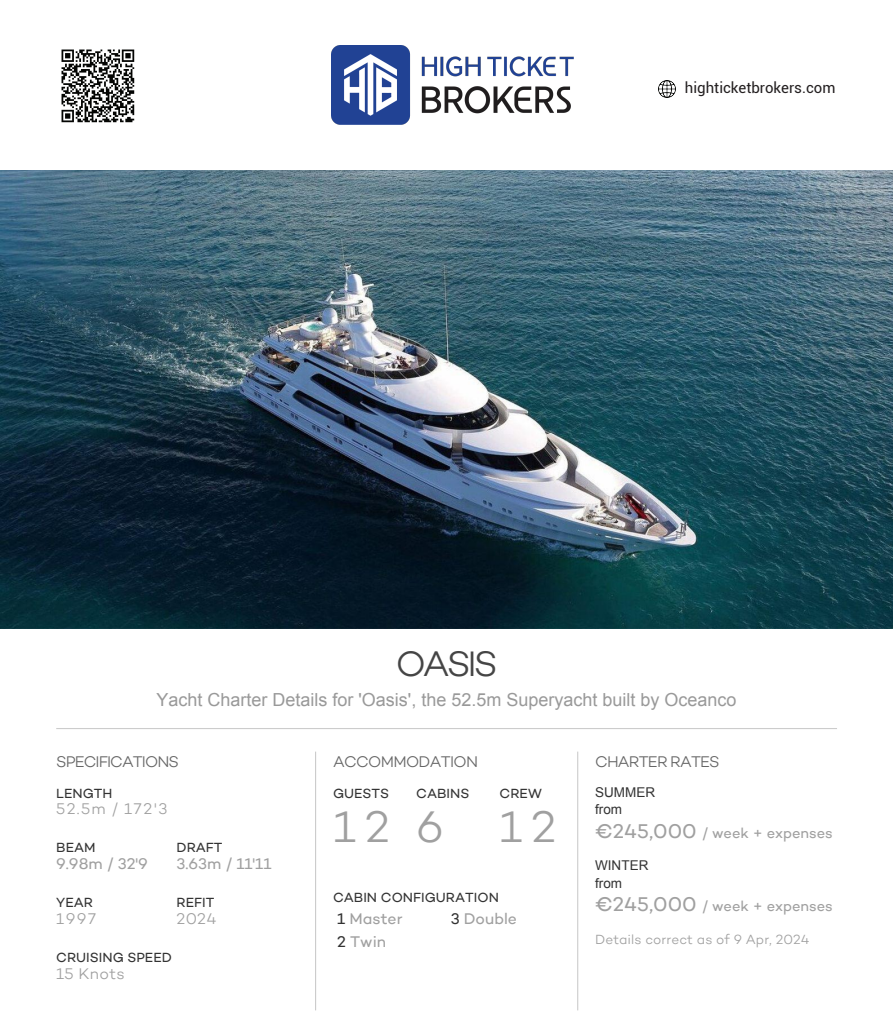
<style>
.page{position:relative;width:893px;height:1032px;background:#fff}
.page>*{position:absolute;margin:0;border:0;box-sizing:border-box;transform-origin:0 0}
.t1{font:300 45px "Campton";color:#a0a0a0}
.t2{font:300 36px "Campton";letter-spacing:-.085em;color:#454545}
.t3{font:18px "Arial";color:#999}
.t4{font:15.75px "Campton";color:#a0a0a0}
.t5{font:300 15.75px "Campton";letter-spacing:-.05em;color:#666}
.t6{font:300 15.75px "Campton";letter-spacing:.02em;color:#a0a0a0}
.t7{font:15px "Roboto";color:#231f20}
.t8{font:14.7px "Campton";color:#a0a0a0}
.t9{font:13.5px "Campton";color:#333}
.t10{font:300 13.5px "Campton";letter-spacing:.005em;color:#a0a0a0}
.t11{font:13.5px/17.1px "Arial";color:#333}
.s1{color:#333}
.s2{font-size:20.25px}
</style>
<div class="page">
<img style="left:0;top:170px;width:893px;height:459px">
<svg style="left:56px;top:728px;width:781px;height:1px"></svg>
<svg style="left:315px;top:751px;width:1px;height:259px"></svg>
<svg style="left:577px;top:751px;width:1px;height:259px"></svg>
<img style="left:331px;top:45px;width:242px;height:79px">
<img style="left:659px;top:80px;width:17px;height:18px">
<img style="left:61px;top:49px;width:74px;height:74px">
<p class="t7" style="left:685px;top:78px;width:152px">highticketbrokers.com</p>
<h2 class="t2" style="left:396px;top:641px;width:103px">OASIS</h2>
<h3 class="t3" style="left:157px;top:688px;width:582px">Yacht Charter Details for 'Oasis', the 52.5m Superyacht built by Oceanco</h3>
<p class="t5" style="left:56px;top:751px;width:124px">SPECIFICATIONS</p>
<p class="t9" style="left:56px;top:784px;width:58px">LENGTH</p>
<p class="t6" style="left:56px;top:799px;width:113px">52.5m / 172'3</p>
<p class="t9" style="left:56px;top:839px;width:41px">BEAM</p>
<p class="t9" style="left:177px;top:839px;width:47px">DRAFT</p>
<p class="t4" style="left:56px;top:854px;width:93px">9.98m / 32'9</p>
<p class="t4" style="left:177px;top:854px;width:96px">3.63m / 11'11</p>
<p class="t9" style="left:56px;top:894px;width:38px">YEAR</p>
<p class="t9" style="left:177px;top:894px;width:39px">REFIT</p>
<p class="t6" style="left:56px;top:909px;width:41px">1997</p>
<p class="t6" style="left:177px;top:909px;width:41px">2024</p>
<p class="t9" style="left:56px;top:949px;width:117px">CRUISING SPEED</p>
<p class="t6" style="left:56px;top:964px;width:70px">15 Knots</p>
<p class="t5" style="left:333px;top:751px;width:147px">ACCOMMODATION</p>
<p class="t9" style="left:333px;top:784px;width:58px">GUESTS</p>
<p class="t9" style="left:416px;top:784px;width:55px">CABINS</p>
<p class="t9" style="left:500px;top:784px;width:44px">CREW</p>
<h1 class="t1" style="left:333px;top:799px;width:225px">12 6 12</h1>
<p class="t9" style="left:333px;top:889px;width:167px">CABIN CONFIGURATION</p>
<p class="t4" style="left:337px;top:909px;width:67px"><span class="s1">1</span> Master</p>
<p class="t4" style="left:451px;top:909px;width:68px"><span class="s1">3</span> Double</p>
<p class="t4" style="left:337px;top:932px;width:50px"><span class="s1">2</span> Twin</p>
<p class="t5" style="left:595px;top:751px;width:126px">CHARTER RATES</p>
<p class="t11" style="left:595px;top:784px;width:61px">SUMMER from</p>
<p class="t8" style="left:595px;top:824px;width:239px"><span class="s2">€245,000</span> / week + expenses</p>
<p class="t11" style="left:595px;top:857px;width:55px">WINTER from</p>
<p class="t8" style="left:595px;top:897px;width:239px"><span class="s2">€245,000</span> / week + expenses</p>
<p class="t10" style="left:595px;top:931px;width:216px">Details correct as of 9 Apr, 2024</p>
</div>
